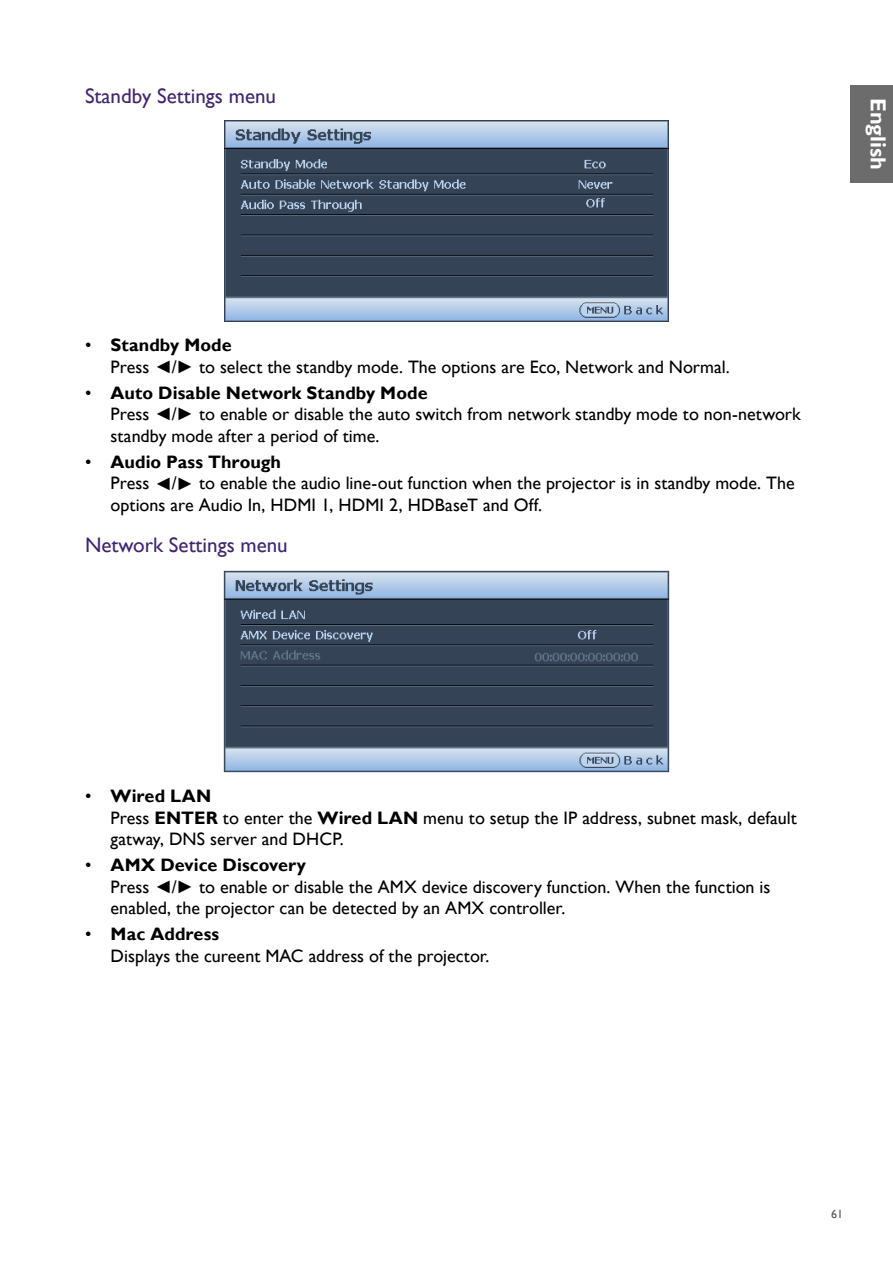
<style>
.page{position:relative;width:893px;height:1263px;background:#fff}
.page>*{position:absolute;margin:0;border:0;box-sizing:border-box;transform-origin:0 0}
.t1{font:700 21.75px "Gill Sans";color:#fff}
.Heading_3{font:21px "Gill Sans";color:#422571}
.Indent_1{font:18px/21.6px "Gill Sans";color:#000}
.t2{font:700 18px "Gill Sans";letter-spacing:.005em;color:#000}
.t3{font:12px "Gill Sans";color:#595757}
.s1{font-weight:400}
.s2{font-family:"Arial"}
.s3{font-weight:700}
</style>
<div class="page">
<div style="left:850px;top:85px;width:43px;height:97px;background:#6d6c6c"></div>
<img style="left:224px;top:121px;width:445px;height:201px">
<img style="left:223px;top:570px;width:447px;height:203px">
<p class="Heading_3" style="left:85px;top:83px;width:192px">Standby Settings menu</p>
<p class="t1" style="left:891px;top:98px;width:74px;rotate:90deg">English</p>
<p class="t2" style="left:85px;top:334px;width:148px"><span class="s1">•</span> Standby Mode</p>
<p class="Indent_1" style="left:111px;top:356px;width:621px">Press <span class="s2">◄</span>/<span class="s2">►</span> to select the standby mode. The options are Eco, Network and Normal.</p>
<p class="t2" style="left:85px;top:382px;width:344px"><span class="s1">•</span> Auto Disable Network Standby Mode</p>
<p class="Indent_1" style="left:111px;top:404px;width:692px">Press <span class="s2">◄</span>/<span class="s2">►</span> to enable or disable the auto switch from network standby mode to non-network standby mode after a period of time.</p>
<p class="t2" style="left:85px;top:451px;width:197px"><span class="s1">•</span> Audio Pass Through</p>
<p class="Indent_1" style="left:111px;top:473px;width:686px">Press <span class="s2">◄</span>/<span class="s2">►</span> to enable the audio line-out function when the projector is in standby mode. The options are Audio In, HDMI 1, HDMI 2, HDBaseT and Off.</p>
<p class="Heading_3" style="left:85px;top:533px;width:204px">Network Settings menu</p>
<p class="t2" style="left:85px;top:785px;width:128px"><span class="s1">•</span> Wired LAN</p>
<p class="Indent_1" style="left:111px;top:807px;width:688px">Press <span class="s3">ENTER</span> to enter the <span class="s3">Wired LAN</span> menu to setup the IP address, subnet mask, default gatway, DNS server and DHCP.</p>
<p class="t2" style="left:85px;top:854px;width:222px"><span class="s1">•</span> AMX Device Discovery</p>
<p class="Indent_1" style="left:111px;top:876px;width:661px">Press <span class="s2">◄</span>/<span class="s2">►</span> to enable or disable the AMX device discovery function. When the function is enabled, the projector can be detected by an AMX controller.</p>
<p class="t2" style="left:85px;top:923px;width:136px"><span class="s1">•</span> Mac Address</p>
<p class="Indent_1" style="left:111px;top:945px;width:380px">Displays the cureent MAC address of the projector.</p>
<p class="t3" style="left:831px;top:1207px;width:13px">61</p>
</div>
